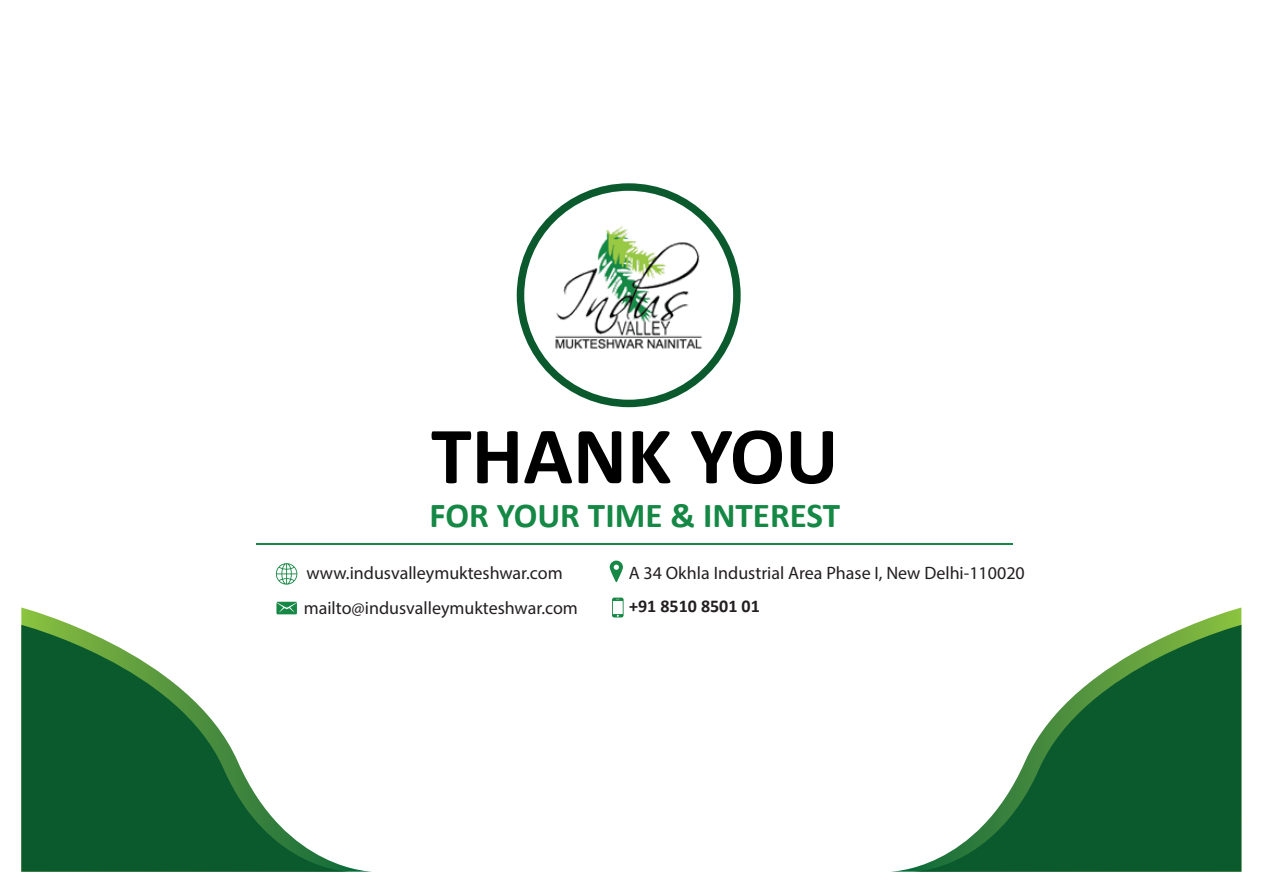
<style>
.page{position:relative;width:1263px;height:893px;background:#fff}
.page>*{position:absolute;margin:0;border:0;box-sizing:border-box;transform-origin:0 0}
.t1{font:700 81.9px "Calibri";color:#000}
.t2{font:700 35.1px "Calibri";color:#148844}
.t3{font:18px "Myriad Pro";color:#231f20}
.t4{font:700 18px "Calibri";color:#231f20}
</style>
<div class="page">
<hr style="left:256px;top:543px;width:757px;height:1px;background:#148844">
<svg style="left:610px;top:561px;width:13px;height:21px"></svg>
<svg style="left:276px;top:602px;width:21px;height:5px"></svg>
<svg style="left:276px;top:563px;width:21px;height:22px"></svg>
<svg style="left:612px;top:598px;width:12px;height:19px"></svg>
<svg style="left:891px;top:607px;width:350px;height:265px"></svg>
<svg style="left:913px;top:625px;width:328px;height:247px;fill:#0a5a2e"></svg>
<svg style="left:21px;top:607px;width:351px;height:265px"></svg>
<svg style="left:21px;top:625px;width:329px;height:247px;fill:#0a5a2e"></svg>
<div style="left:517px;top:183px;width:224px;height:224px;border:8px solid #0a5a2e;border-radius:50%"></div>
<img style="left:549px;top:216px;width:159px;height:159px">
<h1 class="t1" style="left:431px;top:398px;width:409px">THANK YOU</h1>
<h2 class="t2" style="left:430px;top:491px;width:412px">FOR YOUR TIME &amp; INTEREST</h2>
<p class="t3" style="left:629px;top:562px;width:398px">A 34 Okhla Industrial Area Phase I, New Delhi-110020</p>
<p class="t3" style="left:304px;top:597px;width:276px">mailto@indusvalleymukteshwar.com</p>
<p class="t3" style="left:306px;top:562px;width:258px">www.indusvalleymukteshwar.com</p>
<p class="t4" style="left:629px;top:593px;width:132px">+91 8510 8501 01</p>
</div>
